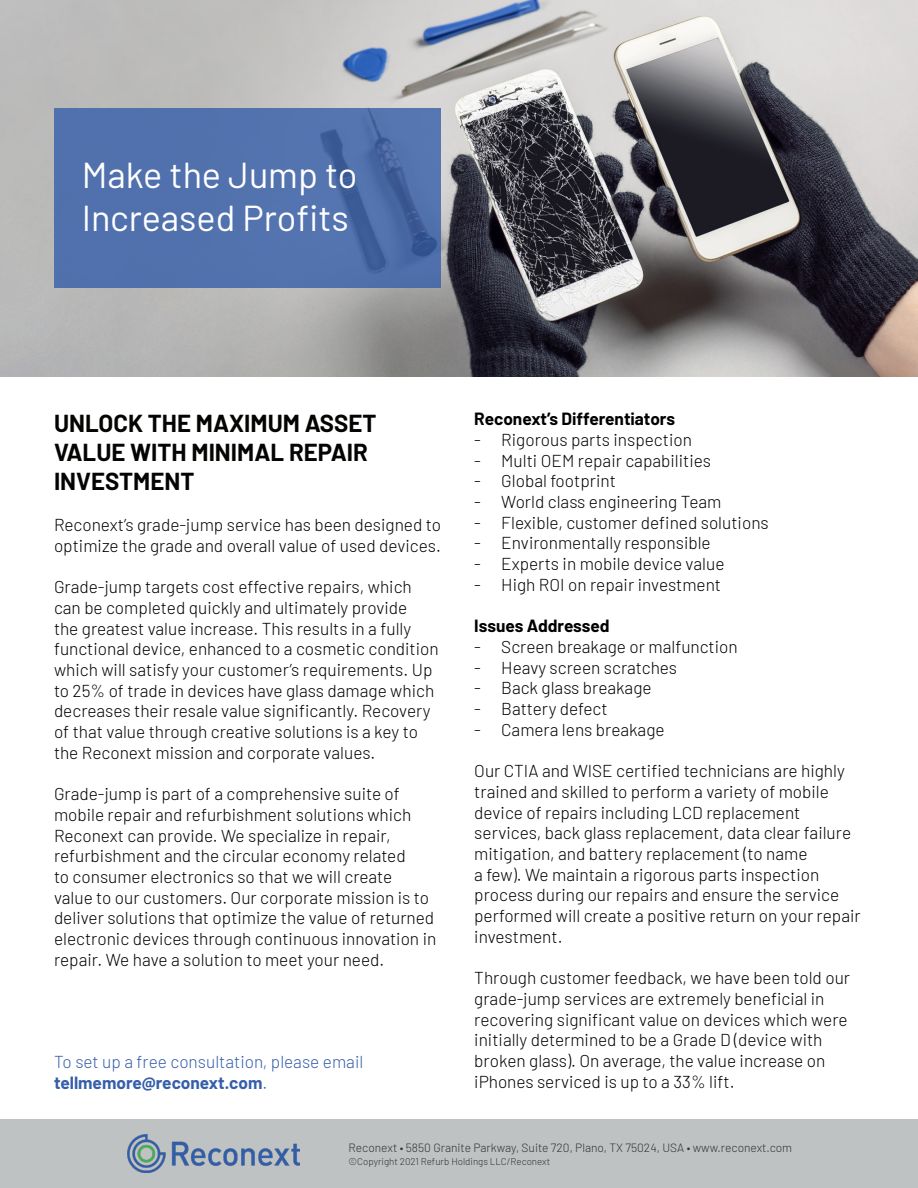
<style>
.page{position:relative;width:918px;height:1188px;background:#fff}
.page>*{position:absolute;margin:0;border:0;box-sizing:border-box;transform-origin:0 0}
.t1{font:36px/43.2px "Barlow";color:#fff}
.t2{font:700 24px/28.8px "Barlow";color:#040503}
.t3{font:300 17.25px/20.7px "Barlow";color:#000}
.t4{font:300 17.25px/20.7px "Barlow";color:#365faa}
.t5{font:700 17.25px "Barlow";color:#000}
.t6{font:300 12px "Barlow";color:#323332}
.t7{font:300 9.75px "Barlow";color:#323332}
.s1{font-weight:700}
</style>
<div class="page">
<img style="left:0;top:0;width:918px;height:376px">
<div style="left:0;top:1119px;width:918px;height:69px;background:#bec2c3"></div>
<img style="left:127px;top:1134px;width:173px;height:39px">
<svg style="left:54px;top:108px;width:387px;height:180px;background:#4f70ab"></svg>
<p class="t1" style="left:82px;top:150px;width:277px">Make the Jump to<br>Increased Profits</p>
<p class="t2" style="left:54px;top:407px;width:324px">UNLOCK THE MAXIMUM ASSET<br>VALUE WITH MINIMAL REPAIR<br>INVESTMENT</p>
<p class="t3" style="left:54px;top:513px;width:388px">Reconext’s grade-jump service has been designed to optimize the grade and overall value of used devices.</p>
<p class="t3" style="left:54px;top:575px;width:386px">Grade-jump targets cost effective repairs, which can be completed quickly and ultimately provide<br>the greatest value increase. This results in a fully functional device, enhanced to a cosmetic condition which will satisfy your customer’s requirements. Up to 25% of trade in devices have glass damage which decreases their resale value significantly. Recovery of that value through creative solutions is a key to the Reconext mission and corporate values.</p>
<p class="t3" style="left:54px;top:782px;width:384px">Grade-jump is part of a comprehensive suite of mobile repair and refurbishment solutions which Reconext can provide. We specialize in repair, refurbishment and the circular economy related<br>to consumer electronics so that we will create<br>value to our customers. Our corporate mission is to deliver solutions that optimize the value of returned electronic devices through continuous innovation in repair. We have a solution to meet your need.</p>
<p class="t4" style="left:54px;top:1050px;width:311px">To set up a free consultation, please email <span class="s1">tellmemore@reconext.com</span>.</p>
<p class="t5" style="left:474px;top:406px;width:202px">Reconext’s Differentiators</p>
<p class="t3" style="left:474px;top:428px;width:219px">- Rigorous parts inspection</p>
<p class="t3" style="left:474px;top:449px;width:238px">- Multi OEM repair capabilities</p>
<p class="t3" style="left:474px;top:470px;width:143px">- Global footprint</p>
<p class="t3" style="left:474px;top:490px;width:249px">- World class engineering Team</p>
<p class="t3" style="left:474px;top:511px;width:296px">- Flexible, customer defined solutions</p>
<p class="t3" style="left:474px;top:532px;width:238px">- Environmentally responsible</p>
<p class="t3" style="left:474px;top:552px;width:252px">- Experts in mobile device value</p>
<p class="t3" style="left:474px;top:573px;width:248px">- High ROI on repair investment</p>
<p class="t5" style="left:474px;top:613px;width:137px">Issues Addressed</p>
<p class="t3" style="left:474px;top:635px;width:265px">- Screen breakage or malfunction</p>
<p class="t3" style="left:474px;top:656px;width:204px">- Heavy screen scratches</p>
<p class="t3" style="left:474px;top:677px;width:179px">- Back glass breakage</p>
<p class="t3" style="left:474px;top:697px;width:135px">- Battery defect</p>
<p class="t3" style="left:474px;top:718px;width:192px">- Camera lens breakage</p>
<p class="t3" style="left:474px;top:759px;width:388px">Our CTIA and WISE certified technicians are highly trained and skilled to perform a variety of mobile device of repairs including LCD replacement services, back glass replacement, data clear failure mitigation, and battery replacement (to name<br>a few). We maintain a rigorous parts inspection process during our repairs and ensure the service performed will create a positive return on your repair investment.</p>
<p class="t3" style="left:474px;top:966px;width:377px">Through customer feedback, we have been told our grade-jump services are extremely beneficial in recovering significant value on devices which were initially determined to be a Grade D (device with broken glass). On average, the value increase on iPhones serviced is up to a 33% lift.</p>
<p class="t6" style="left:349px;top:1139px;width:445px">Reconext • 5850 Granite Parkway, Suite 720, Plano, TX 75024, USA • www.reconext.com</p>
<p class="t7" style="left:349px;top:1155px;width:203px">©Copyright 2021 Refurb Holdings LLC/Reconext</p>
</div>
